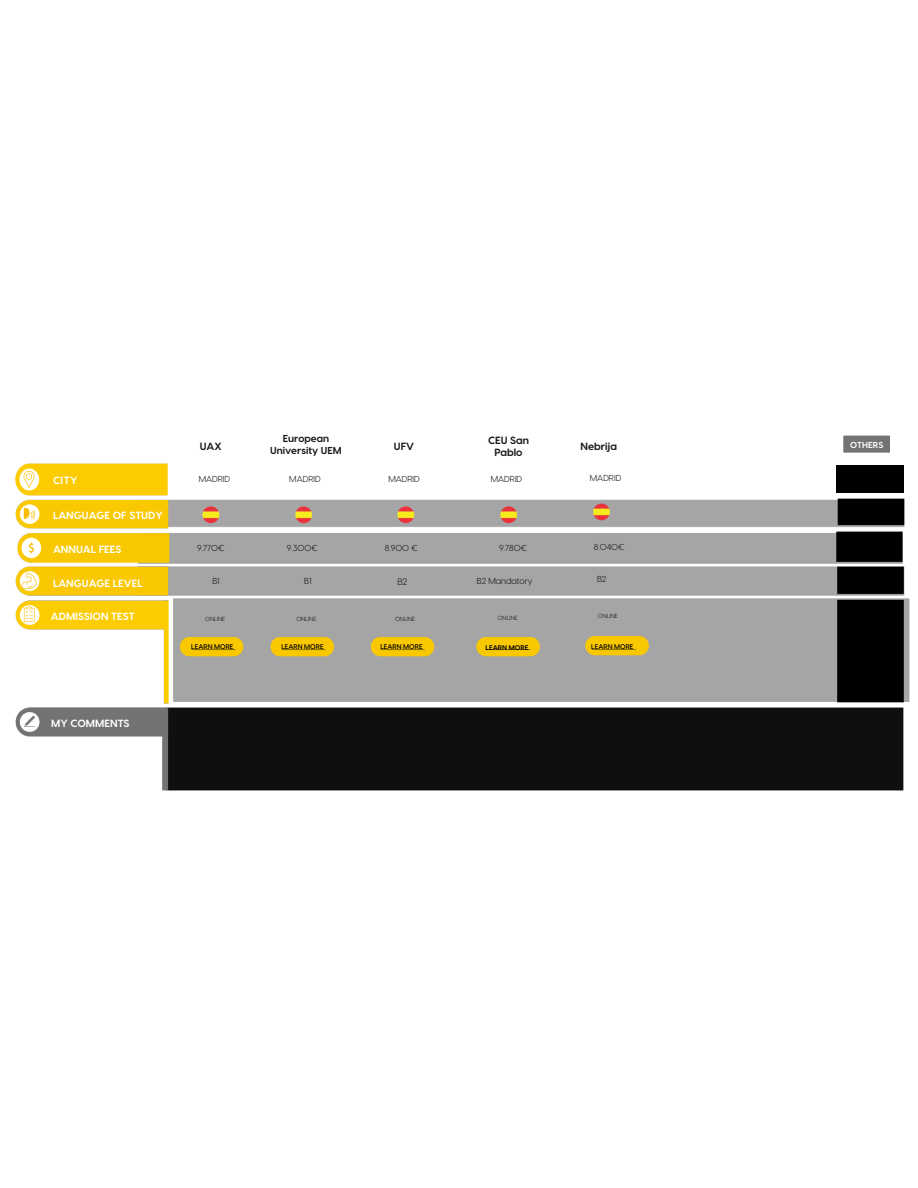
<style>
.page{position:relative;width:918px;height:1188px;background:#fff}
.page>*{position:absolute;margin:0;border:0;box-sizing:border-box;transform-origin:0 0}
.t1{font:700 10.5px "Visby CF";color:#fff}
.t2{font:700 10.5px/12.1px "Visby CF";color:#191919;text-align:center}
.t3{font:700 10.05px/11.2px "Visby CF";color:#191919;text-align:center}
.t4{font:9.3px "Visby CF";color:#191919}
.t5{font:8.7px "Visby CF";color:#191919}
.t6{font:700 8.7px "Visby CF";color:#fff}
.t7{font:600 6.9px "Visby CF";color:#000}
.t8{font:700 6.9px "Visby CF";color:#000}
.t9{font:6px "Visby CF";color:#191919}
</style>
<div class="page">
<img style="left:15px;top:463px;width:153px;height:33px">
<img style="left:15px;top:707px;width:889px;height:84px">
<div style="left:837px;top:466px;width:66px;height:26px;background:#000"></div>
<img style="left:15px;top:498px;width:890px;height:66px">
<img style="left:15px;top:566px;width:895px;height:137px">
<svg style="left:843px;top:436px;width:47px;height:17px"></svg>
<h1 class="t1" style="left:53px;top:474px;width:26px">CITY</h1>
<h3 class="t1" style="left:53px;top:509px;width:111px">LANGUAGE OF STUDY</h3>
<h2 class="t1" style="left:53px;top:542px;width:70px">ANNUAL FEES</h2>
<h2 class="t1" style="left:53px;top:576px;width:91px">LANGUAGE LEVEL</h2>
<h2 class="t1" style="left:51px;top:610px;width:85px">ADMISSION TEST</h2>
<h1 class="t1" style="left:51px;top:716px;width:80px">MY COMMENTS</h1>
<h4 class="t3" style="left:270px;top:433px;width:73px">European<br>University UEM</h4>
<p class="t2" style="left:200px;top:439px;width:23px">UAX</p>
<h1 class="t2" style="left:394px;top:439px;width:22px">UFV</h1>
<h4 class="t2" style="left:488px;top:433px;width:42px">CEU San<br>Pablo</h4>
<h4 class="t2" style="left:581px;top:440px;width:38px">Nebrija</h4>
<h4 class="t5" style="left:199px;top:473px;width:33px">MADRID</h4>
<h4 class="t5" style="left:197px;top:542px;width:29px">9.770€</h4>
<h4 class="t5" style="left:212px;top:575px;width:9px">B1</h4>
<h1 class="t5" style="left:289px;top:473px;width:33px">MADRID</h1>
<p class="t5" style="left:287px;top:542px;width:32px">9.300€</p>
<p class="t5" style="left:304px;top:575px;width:9px">B1</p>
<h1 class="t5" style="left:388px;top:473px;width:33px">MADRID</h1>
<h5 class="t5" style="left:385px;top:542px;width:34px">8.900 €</h5>
<h6 class="t4" style="left:397px;top:576px;width:12px">B2</h6>
<h5 class="t5" style="left:491px;top:473px;width:33px">MADRID</h5>
<h1 class="t5" style="left:590px;top:472px;width:33px">MADRID</h1>
<p class="t5" style="left:594px;top:542px;width:32px">8.040€</p>
<h5 class="t5" style="left:499px;top:543px;width:29px">9.780€</h5>
<h5 class="t5" style="left:477px;top:575px;width:57px">B2 Mandatory</h5>
<h5 class="t5" style="left:597px;top:574px;width:11px">B2</h5>
<h4 class="t9" style="left:205px;top:615px;width:22px">ONLINE</h4>
<h5 class="t9" style="left:296px;top:615px;width:22px">ONLINE</h5>
<h4 class="t9" style="left:395px;top:615px;width:22px">ONLINE</h4>
<h1 class="t9" style="left:498px;top:614px;width:22px">ONLINE</h1>
<p class="t9" style="left:598px;top:612px;width:22px">ONLINE</p>
<p class="t7" style="left:191px;top:642px;width:44px">LEARN MORE</p>
<p class="t7" style="left:281px;top:642px;width:44px">LEARN MORE</p>
<p class="t7" style="left:380px;top:642px;width:44px">LEARN MORE</p>
<p class="t8" style="left:486px;top:643px;width:44px">LEARN MORE</p>
<h6 class="t7" style="left:591px;top:642px;width:44px">LEARN MORE</h6>
<h4 class="t6" style="left:850px;top:439px;width:35px">OTHERS</h4>
</div>
